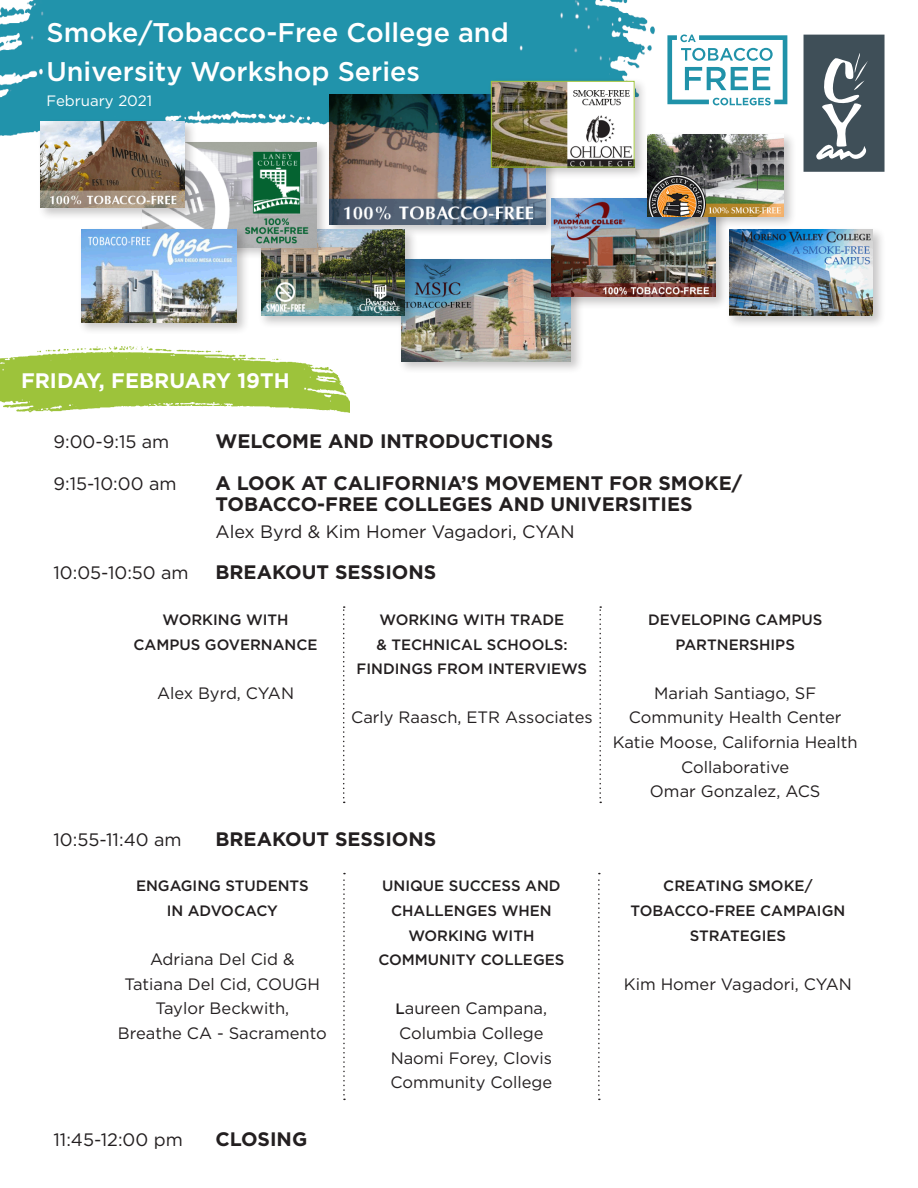
<style>
.page{position:relative;width:918px;height:1188px;background:#fff}
.page>*{position:absolute;margin:0;border:0;box-sizing:border-box;transform-origin:0 0}
.H1-sub{font:500 27px "Gotham";color:#fff}
.t1{font:700 21px "Gotham";color:#fff}
.p12{font:700 19.5px/21px "Gotham";color:#231f20}
.p12-2{font:18px "Gotham";color:#231f20}
.p12-3{font:16.5px/24.6px "Gotham";color:#231f20;text-align:center}
.t2{font:500 15px/24.6px "Gotham";color:#231f20;text-align:center}
.H1-sub-2{font:15px "Gotham";color:#fff}
.s1{font-weight:500;font-size:15px}
</style>
<div class="page">
<img style="left:0;top:346px;width:350px;height:67px">
<div style="left:398px;top:256px;width:186px;height:118px;background:#231f20;opacity:.25"></div>
<img style="left:401px;top:260px;width:170px;height:101px">
<svg style="left:343px;top:606px;width:2px;height:197px"></svg>
<svg style="left:599px;top:606px;width:2px;height:197px"></svg>
<svg style="left:343px;top:873px;width:2px;height:227px"></svg>
<svg style="left:598px;top:873px;width:2px;height:227px"></svg>
<svg style="left:804px;top:35px;width:81px;height:137px;background:#5a6870"></svg>
<svg style="left:708px;top:35px;width:79px;height:70px"></svg>
<div style="left:326px;top:91px;width:232px;height:146px;background:#231f20;opacity:.25"></div>
<img style="left:330px;top:149px;width:215px;height:75px">
<div style="left:726px;top:226px;width:160px;height:103px;background:#231f20;opacity:.25"></div>
<img style="left:729px;top:230px;width:144px;height:86px">
<div style="left:548px;top:195px;width:180px;height:115px;background:#231f20;opacity:.25"></div>
<img style="left:551px;top:199px;width:165px;height:98px">
<div style="left:258px;top:226px;width:160px;height:103px;background:#231f20;opacity:.25"></div>
<img style="left:261px;top:230px;width:144px;height:86px">
<div style="left:644px;top:131px;width:152px;height:98px;background:#231f20;opacity:.25"></div>
<img style="left:647px;top:135px;width:137px;height:81px">
<div style="left:139px;top:139px;width:191px;height:121px;background:#231f20;opacity:.25"></div>
<img style="left:142px;top:149px;width:175px;height:98px">
<div style="left:78px;top:226px;width:171px;height:110px;background:#231f20;opacity:.25"></div>
<img style="left:81px;top:230px;width:156px;height:93px">
<img style="left:0;top:0;width:708px;height:149px">
<div style="left:37px;top:118px;width:160px;height:103px;background:#231f20;opacity:.25"></div>
<img style="left:40px;top:122px;width:144px;height:86px">
<div style="left:487px;top:78px;width:160px;height:102px;background:#231f20;opacity:.25"></div>
<img style="left:493px;top:83px;width:140px;height:82px">
<div style="left:491px;top:81px;width:144px;height:86px;border:1px solid #9dc33b"></div>
<p class="H1-sub" style="left:46px;top:17px;width:464px">Smoke/Tobacco-Free College and</p>
<p class="H1-sub" style="left:46px;top:56px;width:375px">University Workshop Series</p>
<p class="H1-sub-2" style="left:46px;top:92px;width:107px">February 2021</p>
<h2 class="t1" style="left:21px;top:368px;width:270px">FRIDAY, FEBRUARY 19TH</h2>
<p class="p12-2" style="left:53px;top:432px;width:117px">9:00-9:15 am</p>
<p class="p12" style="left:215px;top:430px;width:339px">WELCOME AND INTRODUCTIONS</p>
<p class="p12-2" style="left:53px;top:474px;width:125px">9:15-10:00 am</p>
<p class="p12" style="left:215px;top:472px;width:528px">A LOOK AT CALIFORNIA’S MOVEMENT FOR SMOKE/<br>TOBACCO-FREE COLLEGES AND UNIVERSITIES</p>
<p class="p12-2" style="left:215px;top:522px;width:361px">Alex Byrd &amp; Kim Homer Vagadori, CYAN</p>
<p class="p12-2" style="left:53px;top:563px;width:137px">10:05-10:50 am</p>
<p class="p12" style="left:215px;top:561px;width:222px">BREAKOUT SESSIONS</p>
<h3 class="t2" style="left:134px;top:607px;width:186px">WORKING WITH<br>CAMPUS GOVERNANCE</h3>
<p class="p12-3" style="left:157px;top:680px;width:138px">Alex Byrd, CYAN</p>
<h3 class="t2" style="left:357px;top:607px;width:232px">WORKING WITH TRADE<br>&amp; TECHNICAL SCHOOLS:<br>FINDINGS FROM INTERVIEWS</h3>
<p class="p12-3" style="left:351px;top:705px;width:243px">Carly Raasch, ETR Associates</p>
<h3 class="t2" style="left:648px;top:607px;width:176px">DEVELOPING CAMPUS<br>PARTNERSHIPS</h3>
<p class="p12-3" style="left:613px;top:680px;width:247px">Mariah Santiago, SF<br>Community Health Center<br>Katie Moose, California Health<br>Collaborative<br>Omar Gonzalez, ACS</p>
<p class="p12-2" style="left:53px;top:830px;width:130px">10:55-11:40 am</p>
<p class="p12" style="left:215px;top:828px;width:222px">BREAKOUT SESSIONS</p>
<h3 class="t2" style="left:136px;top:873px;width:174px">ENGAGING STUDENTS<br>IN ADVOCACY</h3>
<h3 class="p12-3" style="left:118px;top:947px;width:210px">Adriana Del Cid &amp;<br>Tatiana Del Cid, COUGH<br>Taylor Beckwith,<br>Breathe CA - Sacramento</h3>
<h3 class="t2" style="left:378px;top:873px;width:188px">UNIQUE SUCCESS AND<br>CHALLENGES WHEN<br>WORKING WITH<br>COMMUNITY COLLEGES</h3>
<h3 class="p12-3" style="left:390px;top:996px;width:163px"><span class="s1">L</span>aureen Campana,<br>Columbia College<br>Naomi Forey, Clovis<br>Community College</h3>
<p class="p12-2" style="left:53px;top:1130px;width:131px">11:45-12:00 pm</p>
<p class="p12" style="left:215px;top:1129px;width:93px">CLOSING</p>
<h3 class="t2" style="left:631px;top:873px;width:216px">CREATING SMOKE/<br>TOBACCO-FREE CAMPAIGN<br>STRATEGIES</h3>
<p class="p12-3" style="left:624px;top:971px;width:230px">Kim Homer Vagadori, CYAN</p>
</div>
